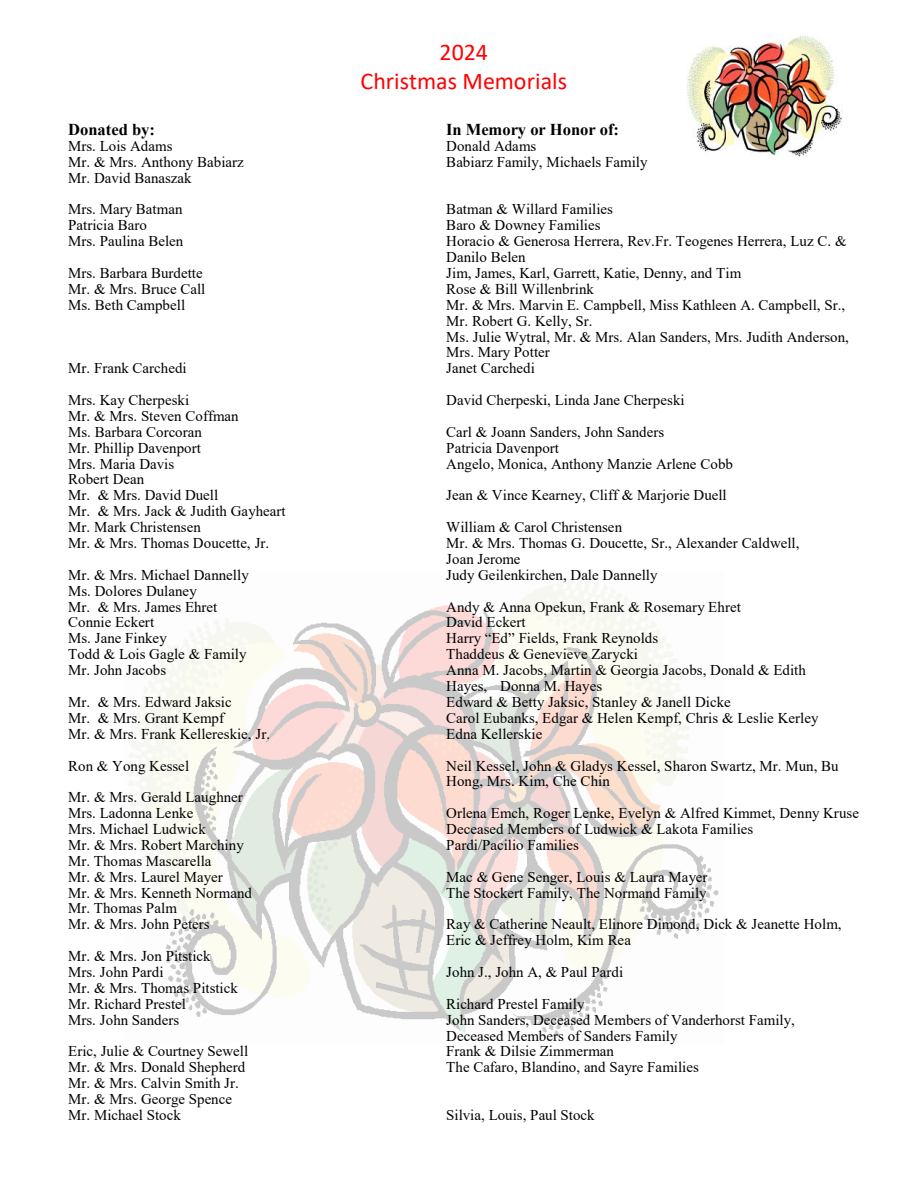
<style>
.page{position:relative;width:918px;height:1188px;background:#fff}
.page>*{position:absolute;margin:0;border:0;box-sizing:border-box;transform-origin:0 0}
.t1{font:24px "Calibri";color:#f00}
.t2{font:700 16.5px "Times New Roman";color:#000}
.t3{font:15px/15.9px "Times New Roman";color:#000}
</style>
<div class="page">
<img style="left:128px;top:577px;width:591px;height:460px">
<img style="left:687px;top:35px;width:155px;height:122px">
<p class="t1" style="left:440px;top:42px;width:50px">2024</p>
<p class="t1" style="left:361px;top:71px;width:208px">Christmas Memorials</p>
<p class="t2" style="left:68px;top:120px;width:88px">Donated by:</p>
<p class="t2" style="left:446px;top:120px;width:175px">In Memory or Honor of:</p>
<p class="t3" style="left:68px;top:138px;width:106px">Mrs. Lois Adams</p>
<p class="t3" style="left:446px;top:138px;width:92px">Donald Adams</p>
<p class="t3" style="left:68px;top:154px;width:177px">Mr. &amp; Mrs. Anthony Babiarz</p>
<p class="t3" style="left:446px;top:154px;width:203px">Babiarz Family, Michaels Family</p>
<p class="t3" style="left:68px;top:170px;width:125px">Mr. David Banaszak</p>
<p class="t3" style="left:68px;top:201px;width:116px">Mrs. Mary Batman</p>
<p class="t3" style="left:446px;top:201px;width:168px">Batman &amp; Willard Families</p>
<p class="t3" style="left:68px;top:217px;width:80px">Patricia Baro</p>
<p class="t3" style="left:446px;top:217px;width:156px">Baro &amp; Downey Families</p>
<p class="t3" style="left:68px;top:233px;width:117px">Mrs. Paulina Belen</p>
<p class="t3" style="left:446px;top:233px;width:402px">Horacio &amp; Generosa Herrera, Rev.Fr. Teogenes Herrera, Luz C. &amp;<br>Danilo Belen</p>
<p class="t3" style="left:68px;top:265px;width:136px">Mrs. Barbara Burdette</p>
<p class="t3" style="left:446px;top:265px;width:297px">Jim, James, Karl, Garrett, Katie, Denny, and Tim</p>
<p class="t3" style="left:68px;top:281px;width:139px">Mr. &amp; Mrs. Bruce Call</p>
<p class="t3" style="left:446px;top:281px;width:149px">Rose &amp; Bill Willenbrink</p>
<p class="t3" style="left:68px;top:297px;width:118px">Ms. Beth Campbell</p>
<p class="t3" style="left:446px;top:297px;width:400px">Mr. &amp; Mrs. Marvin E. Campbell, Miss Kathleen A. Campbell, Sr.,<br>Mr. Robert G. Kelly, Sr.</p>
<p class="t3" style="left:446px;top:329px;width:404px">Ms. Julie Wytral, Mr. &amp; Mrs. Alan Sanders, Mrs. Judith Anderson,<br>Mrs. Mary Potter</p>
<p class="t3" style="left:68px;top:360px;width:120px">Mr. Frank Carchedi</p>
<p class="t3" style="left:446px;top:360px;width:90px">Janet Carchedi</p>
<p class="t3" style="left:68px;top:392px;width:123px">Mrs. Kay Cherpeski</p>
<p class="t3" style="left:446px;top:392px;width:240px">David Cherpeski, Linda Jane Cherpeski</p>
<p class="t3" style="left:68px;top:408px;width:172px">Mr. &amp; Mrs. Steven Coffman</p>
<p class="t3" style="left:68px;top:424px;width:135px">Ms. Barbara Corcoran</p>
<p class="t3" style="left:446px;top:424px;width:220px">Carl &amp; Joann Sanders, John Sanders</p>
<p class="t3" style="left:68px;top:440px;width:134px">Mr. Phillip Davenport</p>
<p class="t3" style="left:446px;top:440px;width:114px">Patricia Davenport</p>
<p class="t3" style="left:68px;top:456px;width:107px">Mrs. Maria Davis</p>
<p class="t3" style="left:446px;top:456px;width:288px">Angelo, Monica, Anthony Manzie Arlene Cobb</p>
<p class="t3" style="left:68px;top:471px;width:78px">Robert Dean</p>
<p class="t3" style="left:68px;top:487px;width:152px">Mr. &amp; Mrs. David Duell</p>
<p class="t3" style="left:446px;top:487px;width:282px">Jean &amp; Vince Kearney, Cliff &amp; Marjorie Duell</p>
<p class="t3" style="left:68px;top:503px;width:219px">Mr. &amp; Mrs. Jack &amp; Judith Gayheart</p>
<p class="t3" style="left:68px;top:519px;width:134px">Mr. Mark Christensen</p>
<p class="t3" style="left:446px;top:519px;width:177px">William &amp; Carol Christensen</p>
<p class="t3" style="left:68px;top:535px;width:203px">Mr. &amp; Mrs. Thomas Doucette, Jr.</p>
<p class="t3" style="left:446px;top:535px;width:355px">Mr. &amp; Mrs. Thomas G. Doucette, Sr., Alexander Caldwell,<br>Joan Jerome</p>
<p class="t3" style="left:68px;top:567px;width:182px">Mr. &amp; Mrs. Michael Dannelly</p>
<p class="t3" style="left:446px;top:567px;width:213px">Judy Geilenkirchen, Dale Dannelly</p>
<p class="t3" style="left:68px;top:583px;width:130px">Ms. Dolores Dulaney</p>
<p class="t3" style="left:68px;top:599px;width:151px">Mr. &amp; Mrs. James Ehret</p>
<p class="t3" style="left:446px;top:599px;width:296px">Andy &amp; Anna Opekun, Frank &amp; Rosemary Ehret</p>
<p class="t3" style="left:68px;top:614px;width:87px">Connie Eckert</p>
<p class="t3" style="left:446px;top:614px;width:81px">David Eckert</p>
<p class="t3" style="left:68px;top:630px;width:100px">Ms. Jane Finkey</p>
<p class="t3" style="left:446px;top:630px;width:213px">Harry “Ed” Fields, Frank Reynolds</p>
<p class="t3" style="left:68px;top:646px;width:180px">Todd &amp; Lois Gagle &amp; Family</p>
<p class="t3" style="left:446px;top:646px;width:193px">Thaddeus &amp; Genevieve Zarycki</p>
<p class="t3" style="left:68px;top:662px;width:100px">Mr. John Jacobs</p>
<p class="t3" style="left:446px;top:662px;width:361px">Anna M. Jacobs, Martin &amp; Georgia Jacobs, Donald &amp; Edith<br>Hayes, Donna M. Hayes</p>
<p class="t3" style="left:68px;top:694px;width:165px">Mr. &amp; Mrs. Edward Jaksic</p>
<p class="t3" style="left:446px;top:694px;width:286px">Edward &amp; Betty Jaksic, Stanley &amp; Janell Dicke</p>
<p class="t3" style="left:68px;top:710px;width:158px">Mr. &amp; Mrs. Grant Kempf</p>
<p class="t3" style="left:446px;top:710px;width:374px">Carol Eubanks, Edgar &amp; Helen Kempf, Chris &amp; Leslie Kerley</p>
<p class="t3" style="left:68px;top:726px;width:204px">Mr. &amp; Mrs. Frank Kellereskie, Jr.</p>
<p class="t3" style="left:446px;top:726px;width:98px">Edna Kellerskie</p>
<p class="t3" style="left:68px;top:758px;width:123px">Ron &amp; Yong Kessel</p>
<p class="t3" style="left:446px;top:758px;width:394px">Neil Kessel, John &amp; Gladys Kessel, Sharon Swartz, Mr. Mun, Bu<br>Hong, Mrs. Kim, Che Chin</p>
<p class="t3" style="left:68px;top:789px;width:176px">Mr. &amp; Mrs. Gerald Laughner</p>
<p class="t3" style="left:68px;top:805px;width:127px">Mrs. Ladonna Lenke</p>
<p class="t3" style="left:446px;top:805px;width:414px">Orlena Emch, Roger Lenke, Evelyn &amp; Alfred Kimmet, Denny Kruse</p>
<p class="t3" style="left:68px;top:821px;width:139px">Mrs. Michael Ludwick</p>
<p class="t3" style="left:446px;top:821px;width:309px">Deceased Members of Ludwick &amp; Lakota Families</p>
<p class="t3" style="left:68px;top:837px;width:177px">Mr. &amp; Mrs. Robert Marchiny</p>
<p class="t3" style="left:446px;top:837px;width:134px">Pardi/Pacilio Families</p>
<p class="t3" style="left:68px;top:853px;width:145px">Mr. Thomas Mascarella</p>
<p class="t3" style="left:68px;top:869px;width:156px">Mr. &amp; Mrs. Laurel Mayer</p>
<p class="t3" style="left:446px;top:869px;width:263px">Mac &amp; Gene Senger, Louis &amp; Laura Mayer</p>
<p class="t3" style="left:68px;top:885px;width:185px">Mr. &amp; Mrs. Kenneth Normand</p>
<p class="t3" style="left:446px;top:885px;width:262px">The Stockert Family, The Normand Family</p>
<p class="t3" style="left:68px;top:900px;width:110px">Mr. Thomas Palm</p>
<p class="t3" style="left:68px;top:916px;width:143px">Mr. &amp; Mrs. John Peters</p>
<p class="t3" style="left:446px;top:916px;width:397px">Ray &amp; Catherine Neault, Elinore Dimond, Dick &amp; Jeanette Holm,<br>Eric &amp; Jeffrey Holm, Kim Rea</p>
<p class="t3" style="left:68px;top:948px;width:144px">Mr. &amp; Mrs. Jon Pitstick</p>
<p class="t3" style="left:68px;top:964px;width:97px">Mrs. John Pardi</p>
<p class="t3" style="left:446px;top:964px;width:178px">John J., John A, &amp; Paul Pardi</p>
<p class="t3" style="left:68px;top:980px;width:171px">Mr. &amp; Mrs. Thomas Pitstick</p>
<p class="t3" style="left:68px;top:996px;width:119px">Mr. Richard Prestel</p>
<p class="t3" style="left:446px;top:996px;width:140px">Richard Prestel Family</p>
<p class="t3" style="left:68px;top:1012px;width:113px">Mrs. John Sanders</p>
<p class="t3" style="left:446px;top:1012px;width:350px">John Sanders, Deceased Members of Vanderhorst Family,<br>Deceased Members of Sanders Family</p>
<p class="t3" style="left:68px;top:1043px;width:181px">Eric, Julie &amp; Courtney Sewell</p>
<p class="t3" style="left:446px;top:1043px;width:169px">Frank &amp; Dilsie Zimmerman</p>
<p class="t3" style="left:68px;top:1059px;width:179px">Mr. &amp; Mrs. Donald Shepherd</p>
<p class="t3" style="left:446px;top:1059px;width:254px">The Cafaro, Blandino, and Sayre Families</p>
<p class="t3" style="left:68px;top:1075px;width:172px">Mr. &amp; Mrs. Calvin Smith Jr.</p>
<p class="t3" style="left:68px;top:1091px;width:165px">Mr. &amp; Mrs. George Spence</p>
<p class="t3" style="left:68px;top:1107px;width:114px">Mr. Michael Stock</p>
<p class="t3" style="left:446px;top:1107px;width:150px">Silvia, Louis, Paul Stock</p>
</div>
